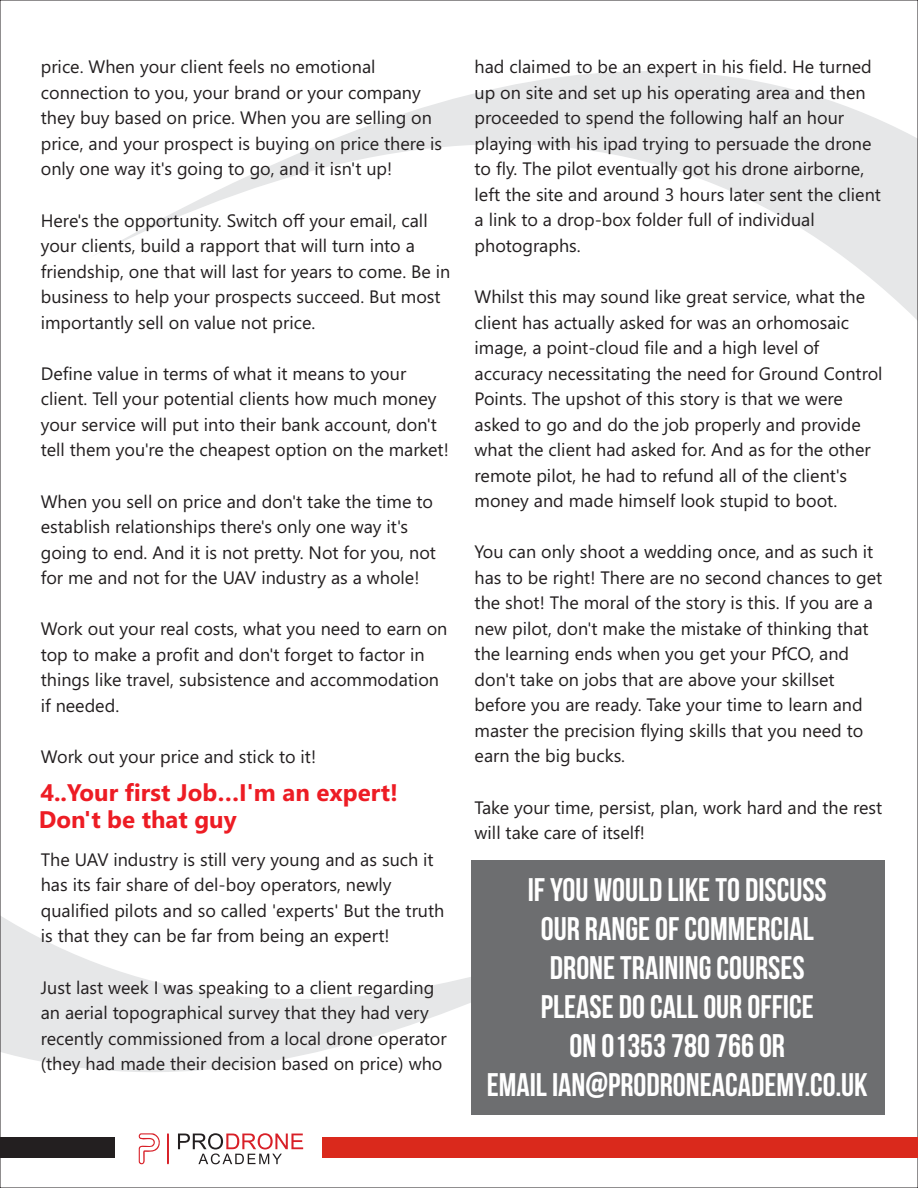
<style>
.page{position:relative;width:918px;height:1188px;background:#fff}
.page>*{position:absolute;margin:0;border:0;box-sizing:border-box;transform-origin:0 0}
.t1{font:700 32.7px/39.2px "Bebas Neue";color:#fff;text-align:center}
.t2{font:700 24px/27.3px "Segoe UI";color:#ed1c24}
.t3{font:18px/25.5px "Segoe UI";color:#231f20}
</style>
<div class="page">
<svg style="left:97px;top:71px;width:819px;height:248px"></svg>
<svg style="left:2px;top:860px;width:709px;height:305px"></svg>
<div style="left:471px;top:861px;width:414px;height:254px;background:#6d6e70"></div>
<div style="left:323px;top:1137px;width:595px;height:20px;background:#da291c"></div>
<div style="left:0;top:1137px;width:115px;height:20px;background:#231f20"></div>
<svg style="left:139px;top:1133px;width:30px;height:31px"></svg>
<svg style="left:178px;top:1133px;width:125px;height:31px"></svg>
<p class="t3" style="left:41px;top:56px;width:403px">price. When your client feels no emotional connection to you, your brand or your company they buy based on price. When you are selling on price, and your prospect is buying on price there is only one way it's going to go, and it isn't up!</p>
<p class="t3" style="left:41px;top:209px;width:411px">Here's the opportunity. Switch off your email, call your clients, build a rapport that will turn into a friendship, one that will last for years to come. Be in business to help your prospects succeed. But most importantly sell on value not price.</p>
<p class="t3" style="left:41px;top:363px;width:410px">Define value in terms of what it means to your client. Tell your potential clients how much money your service will put into their bank account, don't tell them you're the cheapest option on the market!</p>
<p class="t3" style="left:41px;top:490px;width:397px">When you sell on price and don't take the time to establish relationships there's only one way it's going to end. And it is not pretty. Not for you, not for me and not for the UAV industry as a whole!</p>
<p class="t3" style="left:41px;top:618px;width:408px">Work out your real costs, what you need to earn on top to make a profit and don't forget to factor in things like travel, subsistence and accommodation if needed.</p>
<p class="t3" style="left:41px;top:746px;width:277px">Work out your price and stick to it!</p>
<h2 class="t2" style="left:39px;top:781px;width:361px">4..Your first Job…I'm an expert!<br>Don't be that guy</h2>
<p class="t3" style="left:41px;top:848px;width:405px">The UAV industry is still very young and as such it has its fair share of del-boy operators, newly qualified pilots and so called 'experts' But the truth is that they can be far from being an expert!</p>
<p class="t3" style="left:41px;top:976px;width:407px">Just last week I was speaking to a client regarding an aerial topographical survey that they had very recently commissioned from a local drone operator (they had made their decision based on price) who</p>
<p class="t3" style="left:475px;top:56px;width:408px">had claimed to be an expert in his field. He turned up on site and set up his operating area and then proceeded to spend the following half an hour playing with his ipad trying to persuade the drone to fly. The pilot eventually got his drone airborne, left the site and around 3 hours later sent the client a link to a drop-box folder full of individual photographs.</p>
<p class="t3" style="left:475px;top:286px;width:410px">Whilst this may sound like great service, what the client has actually asked for was an orhomosaic image, a point-cloud file and a high level of accuracy necessitating the need for Ground Control Points. The upshot of this story is that we were asked to go and do the job properly and provide what the client had asked for. And as for the other remote pilot, he had to refund all of the client's money and made himself look stupid to boot.</p>
<p class="t3" style="left:475px;top:541px;width:409px">You can only shoot a wedding once, and as such it has to be right! There are no second chances to get the shot! The moral of the story is this. If you are a new pilot, don't make the mistake of thinking that the learning ends when you get your PfCO, and don't take on jobs that are above your skillset before you are ready. Take your time to learn and master the precision flying skills that you need to earn the big bucks.</p>
<p class="t3" style="left:475px;top:796px;width:409px">Take your time, persist, plan, work hard and the rest will take care of itself!</p>
<h1 class="t1" style="left:487px;top:873px;width:383px">IF YOU WOULD LIKE TO DISCUSS<br>OUR RANGE OF COMMERCIAL<br>DRONE TRAINING COURSES<br>PLEASE DO CALL OUR OFFICE<br>ON 01353 780 766 OR<br>EMAIL IAN@PRODRONEACADEMY.CO.UK</h1>
</div>
